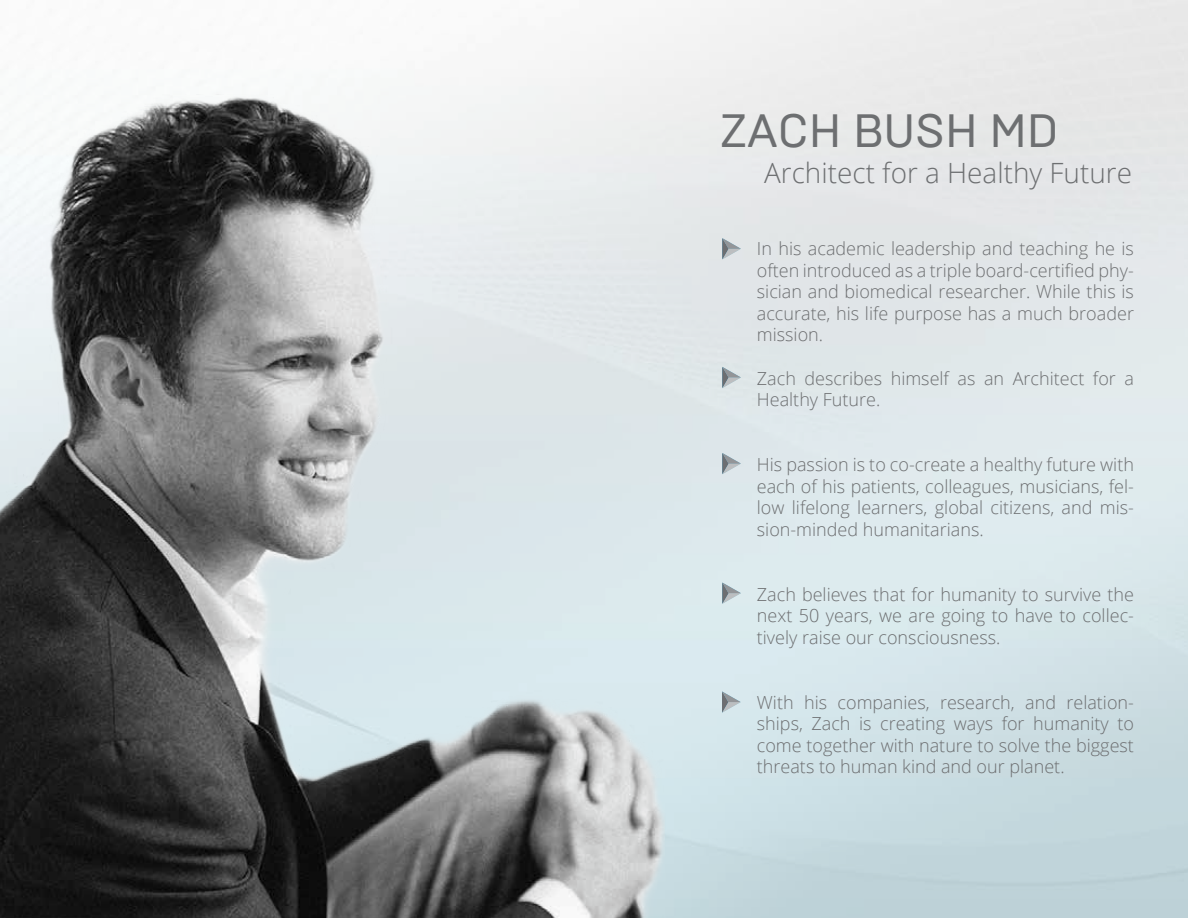
<style>
.page{position:relative;width:1188px;height:918px;background:#fff}
.page>*{position:absolute;margin:0;border:0;box-sizing:border-box;transform-origin:0 0}
.t1{font:46.65px "Brutal Type";color:#6d6f71}
.t2{font:300 27.9px "Open Sans";color:#6d6f71}
.t3{font:300 18px/21.6px "Open Sans";color:#6d6f71;text-align:justify}
</style>
<div class="page">
<img style="left:0;top:94px;width:664px;height:824px">
<svg style="left:722px;top:238px;width:19px;height:21px"></svg>
<svg style="left:722px;top:367px;width:19px;height:21px"></svg>
<svg style="left:722px;top:453px;width:19px;height:21px"></svg>
<svg style="left:722px;top:583px;width:19px;height:21px"></svg>
<svg style="left:722px;top:692px;width:19px;height:21px"></svg>
<h1 class="t1" style="left:720px;top:103px;width:340px">ZACH BUSH MD</h1>
<h2 class="t2" style="left:764px;top:153px;width:369px">Architect for a Healthy Future</h2>
<p class="t3" style="left:757px;top:237px;width:379px">In his academic leadership and teaching he is often introduced as a triple board-certified phy&shy;sician and biomedical researcher. While this is accurate, his life purpose has a much broader mission.</p>
<p class="t3" style="left:757px;top:367px;width:379px">Zach describes himself as an Architect for a<br>Healthy Future.</p>
<p class="t3" style="left:757px;top:453px;width:379px">His passion is to co-create a healthy future with each of his patients, colleagues, musicians, fel&shy;low lifelong learners, global citizens, and mis&shy;sion-minded humanitarians.</p>
<p class="t3" style="left:757px;top:583px;width:379px">Zach believes that for humanity to survive the next 50 years, we are going to have to collec&shy;tively raise our consciousness.</p>
<p class="t3" style="left:757px;top:691px;width:379px">With his companies, research, and relation&shy;ships, Zach is creating ways for humanity to come together with nature to solve the biggest threats to human kind and our planet.</p>
</div>
